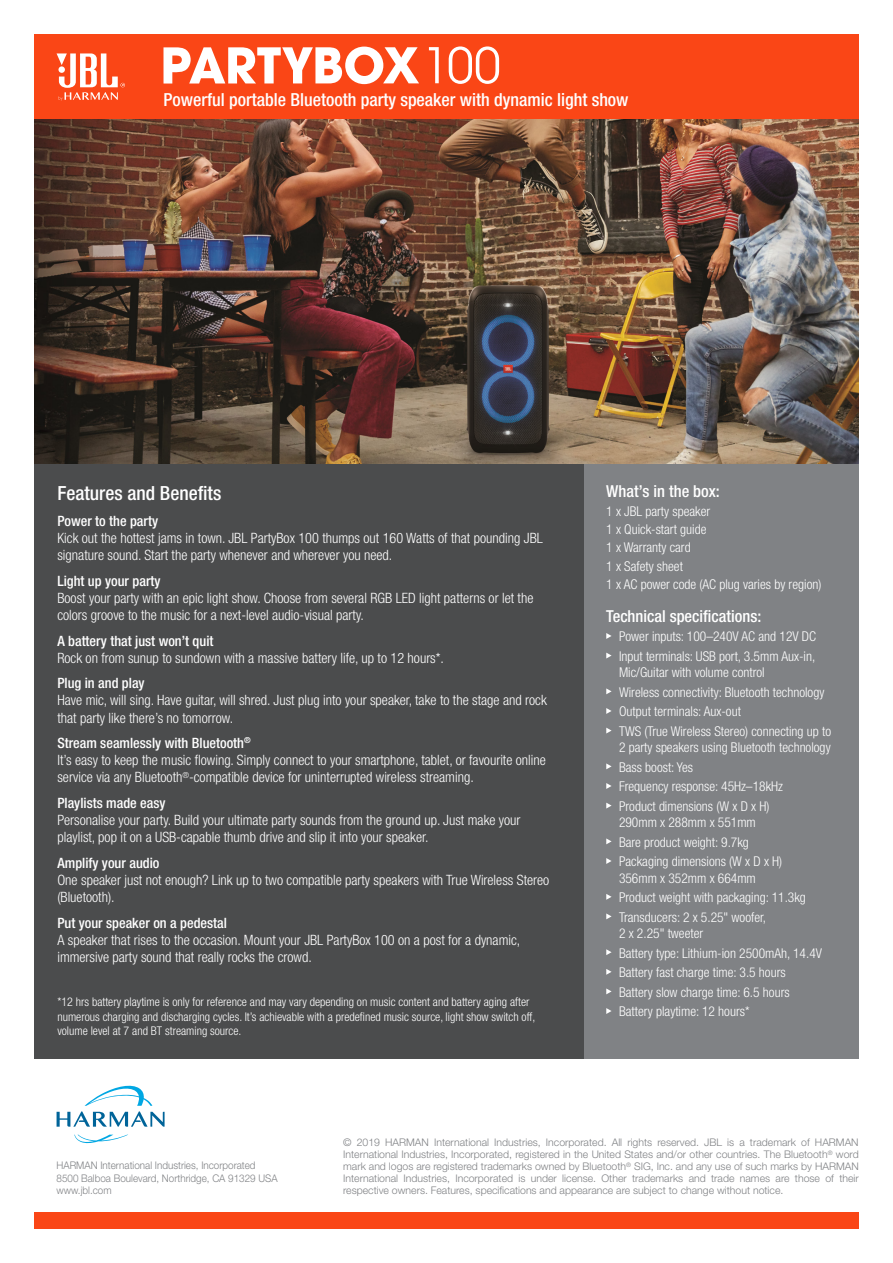
<style>
.page{position:relative;width:893px;height:1263px;background:#fff}
.page>*{position:absolute;margin:0;border:0;box-sizing:border-box;transform-origin:0 0}
.t1{font:500 condensed 19.5px "Helvetica Neue LT Pro";color:#fff}
.t2{font:500 condensed 18px "Helvetica Neue LT Pro";color:#fff}
.t3{font:500 condensed 16.5px "Helvetica Neue LT Pro";color:#fff}
.t4{font:300 condensed 14.25px/17.1px "Helvetica Neue LT Pro";color:#fff}
.t5{font:500 condensed 14.25px "Helvetica Neue LT Pro";color:#fff}
.t6{font:300 condensed 13.5px/16.2px "Helvetica Neue LT Pro";color:#fff}
.t7{font:300 condensed 12px/14.4px "Helvetica Neue LT Pro";color:#fff}
.t8{font:300 10.5px/12px "Helvetica Neue LT Pro";color:#808285;text-align:justify}
.t9{font:300 10.5px "Helvetica Neue LT Pro";color:#808285;scale:.94 1}
</style>
<div class="page">
<div style="left:34px;top:34px;width:825px;height:85px;background:#fa4616"></div>
<div style="left:34px;top:1213px;width:825px;height:16px;background:#fa4616"></div>
<svg style="left:57px;top:53px;width:68px;height:48px"></svg>
<svg style="left:74px;top:1135px;width:54px;height:8px"></svg>
<svg style="left:57px;top:1085px;width:108px;height:42px"></svg>
<div style="left:584px;top:463px;width:275px;height:596px;background:#808285"></div>
<svg style="left:606px;top:633px;width:6px;height:6px"></svg>
<svg style="left:606px;top:653px;width:6px;height:5px"></svg>
<svg style="left:606px;top:688px;width:6px;height:6px"></svg>
<svg style="left:606px;top:708px;width:6px;height:6px"></svg>
<svg style="left:606px;top:728px;width:6px;height:5px"></svg>
<svg style="left:606px;top:763px;width:6px;height:6px"></svg>
<svg style="left:606px;top:783px;width:6px;height:6px"></svg>
<svg style="left:606px;top:803px;width:6px;height:5px"></svg>
<svg style="left:606px;top:838px;width:6px;height:6px"></svg>
<svg style="left:606px;top:858px;width:6px;height:6px"></svg>
<svg style="left:606px;top:894px;width:6px;height:6px"></svg>
<svg style="left:606px;top:913px;width:6px;height:6px"></svg>
<svg style="left:606px;top:949px;width:6px;height:6px"></svg>
<svg style="left:606px;top:969px;width:6px;height:6px"></svg>
<svg style="left:606px;top:988px;width:6px;height:6px"></svg>
<svg style="left:606px;top:1008px;width:6px;height:6px"></svg>
<div style="left:34px;top:463px;width:550px;height:596px;background:#4b4c4d"></div>
<svg style="left:163px;top:47px;width:256px;height:37px"></svg>
<svg style="left:429px;top:47px;width:10px;height:36px"></svg>
<svg style="left:449px;top:46px;width:50px;height:38px"></svg>
<img style="left:34px;top:119px;width:825px;height:344px">
<p class="t2" style="left:163px;top:89px;width:467px">Powerful portable Bluetooth party speaker with dynamic light show</p>
<p class="t1" style="left:57px;top:482px;width:165px">Features and Benefits</p>
<p class="t5" style="left:57px;top:512px;width:102px">Power to the party</p>
<p class="t4" style="left:57px;top:529px;width:487px">Kick out the hottest jams in town. JBL PartyBox 100 thumps out 160 Watts of that pounding JBL signature sound. Start the party whenever and wherever you need.</p>
<p class="t5" style="left:57px;top:572px;width:105px">Light up your party</p>
<p class="t4" style="left:57px;top:589px;width:478px">Boost your party with an epic light show. Choose from several RGB LED light patterns or let the colors groove to the music for a next-level audio-visual party.</p>
<p class="t5" style="left:57px;top:632px;width:158px">A battery that just won’t quit</p>
<p class="t4" style="left:57px;top:649px;width:388px">Rock on from sunup to sundown with a massive battery life, up to 12 hours*.</p>
<p class="t5" style="left:57px;top:675px;width:89px">Plug in and play</p>
<p class="t4" style="left:57px;top:692px;width:491px">Have mic, will sing. Have guitar, will shred. Just plug into your speaker, take to the stage and rock that party like there’s no tomorrow.</p>
<p class="t5" style="left:57px;top:735px;width:195px">Stream seamlessly with Bluetooth<sup>®</sup></p>
<p class="t4" style="left:57px;top:752px;width:490px">It’s easy to keep the music flowing. Simply connect to your smartphone, tablet, or favourite online service via any Bluetooth<sup>®</sup>-compatible device for uninterrupted wireless streaming.</p>
<p class="t5" style="left:57px;top:794px;width:110px">Playlists made easy</p>
<p class="t4" style="left:57px;top:811px;width:465px">Personalise your party. Build your ultimate party sounds from the ground up. Just make your playlist, pop it on a USB-capable thumb drive and slip it into your speaker.</p>
<p class="t5" style="left:57px;top:854px;width:104px">Amplify your audio</p>
<p class="t4" style="left:57px;top:871px;width:493px">One speaker just not enough? Link up to two compatible party speakers with True Wireless Stereo (Bluetooth).</p>
<p class="t5" style="left:57px;top:914px;width:171px">Put your speaker on a pedestal</p>
<p class="t4" style="left:57px;top:931px;width:464px">A speaker that rises to the occasion. Mount your JBL PartyBox 100 on a post for a dynamic, immersive party sound that really rocks the crowd.</p>
<p class="t7" style="left:57px;top:994px;width:479px">*12 hrs battery playtime is only for reference and may vary depending on music content and battery aging after numerous charging and discharging cycles. It’s achievable with a predefined music source, light show switch off, volume level at 7 and BT streaming source.</p>
<p class="t3" style="left:606px;top:482px;width:115px">What’s in the box:</p>
<p class="t6" style="left:606px;top:503px;width:105px">1 x JBL party speaker</p>
<p class="t6" style="left:606px;top:521px;width:102px">1 x Quick-start guide</p>
<p class="t6" style="left:606px;top:539px;width:86px">1 x Warranty card</p>
<p class="t6" style="left:606px;top:558px;width:78px">1 x Safety sheet</p>
<p class="t6" style="left:606px;top:576px;width:217px">1 x AC power code (AC plug varies by region)</p>
<p class="t3" style="left:606px;top:606px;width:157px">Technical specifications:</p>
<p class="t6" style="left:619px;top:628px;width:199px">Power inputs: 100–240V AC and 12V DC</p>
<p class="t6" style="left:619px;top:648px;width:198px">Input terminals: USB port, 3.5mm Aux-in,<br>Mic/Guitar with volume control</p>
<p class="t6" style="left:619px;top:684px;width:207px">Wireless connectivity: Bluetooth technology</p>
<p class="t6" style="left:619px;top:703px;width:123px">Output terminals: Aux-out</p>
<p class="t6" style="left:619px;top:723px;width:214px">TWS (True Wireless Stereo) connecting up to<br>2 party speakers using Bluetooth technology</p>
<p class="t6" style="left:619px;top:759px;width:75px">Bass boost: Yes</p>
<p class="t6" style="left:619px;top:778px;width:165px">Frequency response: 45Hz–18kHz</p>
<p class="t6" style="left:619px;top:798px;width:152px">Product dimensions (W x D x H)<br>290mm x 288mm x 551mm</p>
<p class="t6" style="left:619px;top:834px;width:131px">Bare product weight: 9.7kg</p>
<p class="t6" style="left:619px;top:853px;width:165px">Packaging dimensions (W x D x H)<br>356mm x 352mm x 664mm</p>
<p class="t6" style="left:619px;top:889px;width:188px">Product weight with packaging: 11.3kg</p>
<p class="t6" style="left:619px;top:909px;width:149px">Transducers: 2 x 5.25" woofer,<br>2 x 2.25" tweeter</p>
<p class="t6" style="left:619px;top:944px;width:205px">Battery type: Lithium-ion 2500mAh, 14.4V</p>
<p class="t6" style="left:619px;top:964px;width:168px">Battery fast charge time: 3.5 hours</p>
<p class="t6" style="left:619px;top:984px;width:172px">Battery slow charge time: 6.5 hours</p>
<p class="t6" style="left:619px;top:1003px;width:132px">Battery playtime: 12 hours*</p>
<p class="t9" style="left:57px;top:1159px;width:213px">HARMAN International Industries, Incorporated</p>
<p class="t9" style="left:57px;top:1171px;width:237px">8500 Balboa Boulevard, Northridge, CA 91329 USA</p>
<p class="t9" style="left:57px;top:1184px;width:60px">www.jbl.com</p>
<p class="t8" style="left:343px;top:1136px;width:517px">© 2019 HARMAN International Industries, Incorporated. All rights reserved. JBL is a trademark of HARMAN International Industries, Incorporated, registered in the United States and/or other countries. The Bluetooth<sup>®</sup> word mark and logos are registered trademarks owned by Bluetooth<sup>®</sup> SIG, Inc. and any use of such marks by HARMAN International Industries, Incorporated is under license. Other trademarks and trade names are those of their respective owners. Features, specifications and appearance are subject to change without notice.</p>
</div>
